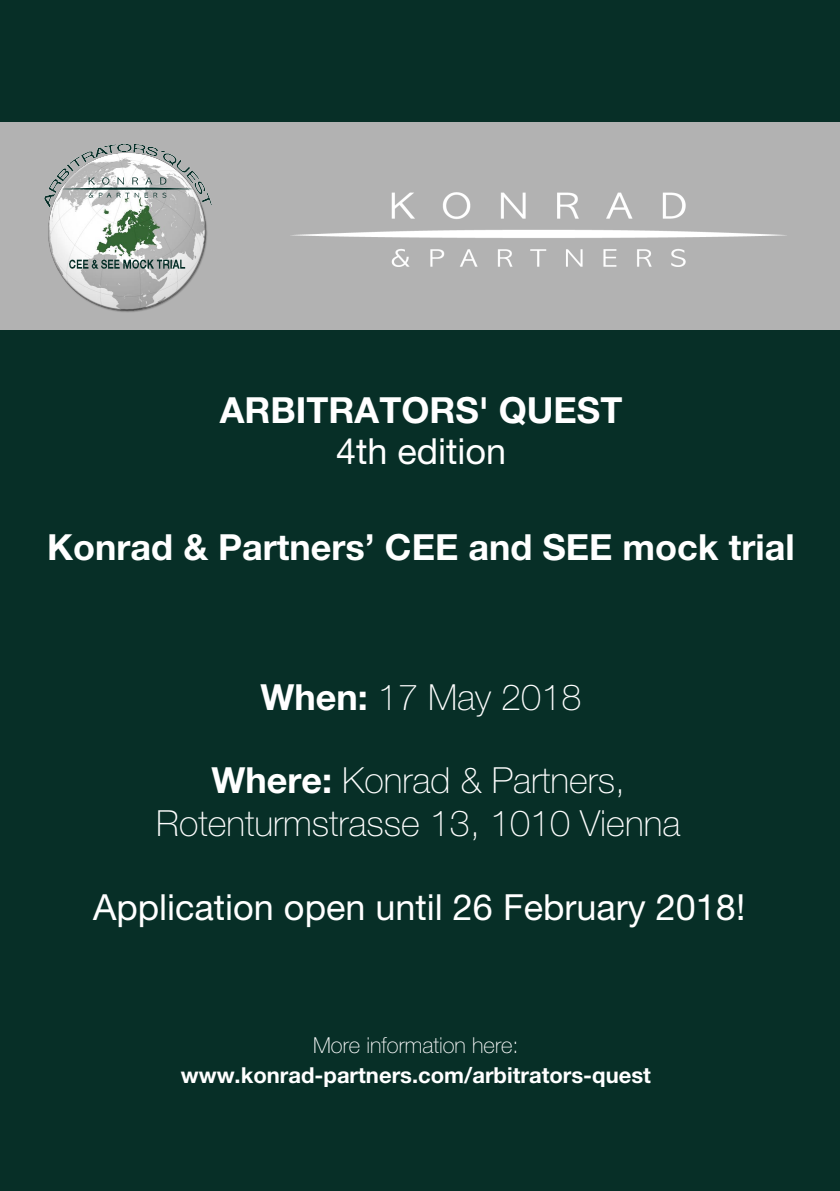
<style>
.page{position:relative;width:840px;height:1191px;background:#fff}
.page>*{position:absolute;margin:0;border:0;box-sizing:border-box;transform-origin:0 0}
.t1{font:100 36px/43px "Helvetica Neue LT Std";color:#fff;text-align:center}
.t2{font:700 36px/40.8px "Helvetica Neue LT Std";color:#fff;text-align:center}
.t3{font:36px "Helvetica Neue LT Std";color:#fff}
.t4{font:700 22px/30.6px "Helvetica Neue LT Std";color:#fff;text-align:center}
.s1{font-weight:400}
.s2{font-weight:700}
.s3{font-weight:100}
</style>
<div class="page">
<div style="left:0;top:0;width:839px;height:1191px;background:#072f27"></div>
<div style="left:1px;top:122px;width:838px;height:208px;background:#b2b2b2"></div>
<img style="left:44px;top:144px;width:168px;height:168px">
<img style="left:291px;top:192px;width:496px;height:75px">
<p class="t2" style="left:220px;top:389px;width:404px">ARBITRATORS' QUEST<br><span class="s1">4th edition</span></p>
<p class="t2" style="left:47px;top:525px;width:748px">Konrad &amp; Partners’ CEE and SEE mock trial</p>
<p class="t1" style="left:260px;top:676px;width:322px"><span class="s2">When:</span> 17 May 2018</p>
<p class="t1" style="left:156px;top:758px;width:525px"><span class="s2">Where:</span> Konrad &amp; Partners,<br>Rotenturmstrasse 13, 1010 Vienna</p>
<p class="t3" style="left:93px;top:885px;width:653px">Application open until 26 February 2018!</p>
<p class="t4" style="left:181px;top:1029px;width:471px"><span class="s3">More information here: </span>www.konrad-partners.com/arbitrators-quest</p>
</div>
